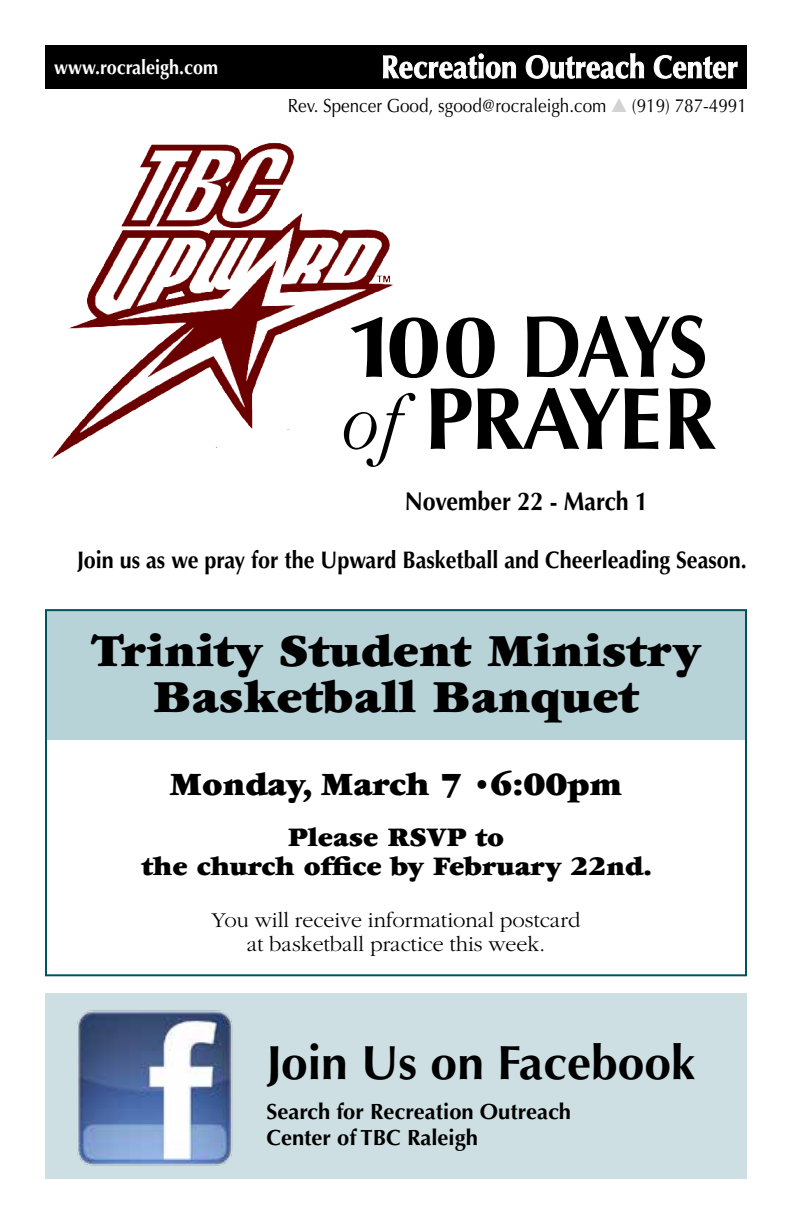
<style>
.page{position:relative;width:792px;height:1224px;background:#fff}
.page>*{position:absolute;margin:0;border:0;box-sizing:border-box;transform-origin:0 0}
.t1{font:700 88px/72px "Optima";letter-spacing:-.035em;color:#000;scale:1.15 1}
.t2{font:900 48px/46px "Garamond";letter-spacing:.01em;color:#000;text-align:center}
.t3{font:700 48px "Optima";color:#000}
.t4{font:900 34px "Garamond";color:#000}
.t5{font:900 28px/29px "Garamond";color:#000;text-align:center}
.t6{font:700 25.8px "Optima";color:#000;scale:.9 1}
.t7{font:700 24px "Optima";color:#000;scale:.9 1}
.t8{font:300 22px/24px "Garamond";color:#000;text-align:center}
.t9{font:700 22px/25.8px "Optima";color:#000}
.t10{font:700 20px "Optima";color:#fff;scale:.9 1}
.t11{font:19px "Optima";color:#000;scale:.9 1}
.s1{color:#d1d3d4}
.s2{font-family:"Garamond";font-weight:300;font-style:italic;font-size:80px}
</style>
<div class="page">
<div style="left:45px;top:610px;width:702px;height:130px;background:#b8d3d7"></div>
<div style="left:45px;top:45px;width:702px;height:43px;background:#000"></div>
<svg style="left:383px;top:53px;width:133px;height:26px"></svg>
<svg style="left:526px;top:53px;width:118px;height:26px"></svg>
<svg style="left:654px;top:55px;width:84px;height:24px"></svg>
<img style="left:51px;top:142px;width:342px;height:317px">
<div style="left:45px;top:994px;width:702px;height:185px;background:#cddfe2"></div>
<img style="left:77px;top:1010px;width:156px;height:156px">
<div style="left:45px;top:609px;width:702px;height:367px;border:2px solid #00535e"></div>
<p class="t10" style="left:54px;top:55px;width:184px">www.rocraleigh.com</p>
<p class="t11" style="left:288px;top:95px;width:512px">Rev. Spencer Good, sgood@rocraleigh.com <span class="s1">▲</span> (919) 787-4991</p>
<h1 class="t1" style="left:337px;top:312px;width:332px">100 DAYS <span class="s2">of</span> PRAYER</h1>
<p class="t6" style="left:405px;top:486px;width:272px">November 22 - March 1</p>
<p class="t7" style="left:77px;top:545px;width:746px">Join us as we pray for the Upward Basketball and Cheerleading Season.</p>
<h2 class="t2" style="left:91px;top:628px;width:611px">Trinity Student Ministry<br>Basketball Banquet</h2>
<h3 class="t4" style="left:170px;top:766px;width:454px">Monday, March 7 •6:00pm</h3>
<p class="t5" style="left:142px;top:822px;width:512px">Please RSVP to<br>the church office by February 22nd.</p>
<p class="t8" style="left:212px;top:909px;width:370px">You will receive informational postcard at basketball practice this week.</p>
<h2 class="t3" style="left:266px;top:1035px;width:430px">Join Us on Facebook</h2>
<p class="t9" style="left:266px;top:1099px;width:306px">Search for Recreation Outreach<br>Center of TBC Raleigh</p>
</div>
